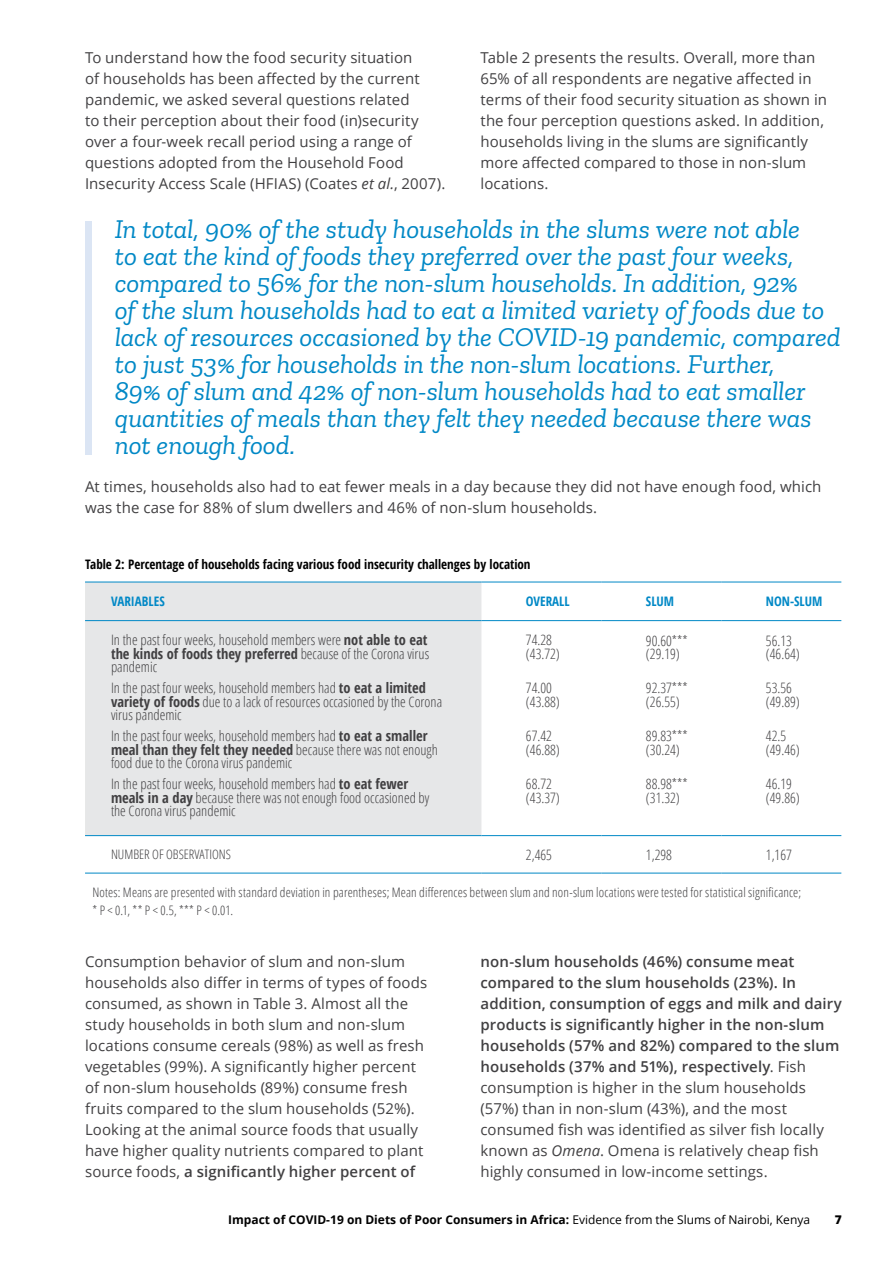
<style>
.page{position:relative;width:893px;height:1263px;background:#fff}
.page>*{position:absolute;margin:0;border:0;box-sizing:border-box;transform-origin:0 0}
.t1{font:italic 27px/27px "Zilla Slab";letter-spacing:-.005em;color:#0088c6}
.t2{font:15px/21px "Open Sans";letter-spacing:.005em;color:#414042}
.t3{font:600 15px/21px "Open Sans";letter-spacing:.005em;color:#414042}
.t4{font:300 14.4px/13.5px "Open Sans Condensed";color:#414042}
.t5{font:700 condensed 14.4px "Open Sans";color:#414042}
.t6{font:300 13.05px/18.3px "Open Sans Condensed";letter-spacing:.01em;color:#414042}
.t7{font:700 condensed 13.05px "Open Sans";color:#000}
.t8{font:700 condensed 13.05px "Open Sans";color:#0088c6}
.t9{font:700 12px "Open Sans";color:#000}
.t10{font:800 12px "Open Sans";color:#000}
.s1{font-style:italic}
.s2{font-family:"Open Sans";font-weight:700;font-stretch:condensed}
.s3{font-family:"Open Sans Condensed";font-weight:300;font-stretch:normal}
.s4{font-weight:600}
.s5{font-weight:400}
.s6{font-weight:400;font-style:italic}
</style>
<div class="page">
<div style="left:85px;top:582px;width:396px;height:253px;background:#e6e7e8"></div>
<hr style="left:85px;top:581px;width:396px;height:1px;background:#0088c6">
<hr style="left:481px;top:581px;width:120px;height:1px;background:#0088c6">
<hr style="left:601px;top:581px;width:120px;height:1px;background:#0088c6">
<hr style="left:721px;top:581px;width:120px;height:1px;background:#0088c6">
<hr style="left:85px;top:620px;width:396px;height:1px;background:#0088c6">
<hr style="left:481px;top:620px;width:120px;height:1px;background:#0088c6">
<hr style="left:601px;top:620px;width:120px;height:1px;background:#0088c6">
<hr style="left:721px;top:620px;width:120px;height:1px;background:#0088c6">
<hr style="left:85px;top:835px;width:396px;height:1px;background:#0088c6">
<hr style="left:481px;top:835px;width:120px;height:1px;background:#0088c6">
<hr style="left:601px;top:835px;width:120px;height:1px;background:#0088c6">
<hr style="left:721px;top:835px;width:120px;height:1px;background:#0088c6">
<hr style="left:85px;top:872px;width:396px;height:1px;background:#0088c6">
<hr style="left:481px;top:872px;width:120px;height:1px;background:#0088c6">
<hr style="left:601px;top:872px;width:120px;height:1px;background:#0088c6">
<hr style="left:721px;top:872px;width:120px;height:1px;background:#0088c6">
<div style="left:85px;top:221px;width:7px;height:233px;background:#dbe5f4"></div>
<p class="t2" style="left:85px;top:46px;width:362px">To understand how the food security situation<br>of households has been affected by the current pandemic, we asked several questions related<br>to their perception about their food (in)security over a four-week recall period using a range of questions adopted from the Household Food Insecurity Access Scale (HFIAS) (Coates <span class="s1">et al.</span>, 2007).</p>
<p class="t2" style="left:480px;top:46px;width:348px">Table 2 presents the results. Overall, more than 65% of all respondents are negative affected in terms of their food security situation as shown in the four perception questions asked. In addition, households living in the slums are significantly more affected compared to those in non-slum locations.</p>
<p class="t1" style="left:115px;top:216px;width:727px">In total, 90% of the study households in the slums were not able<br>to eat the kind of foods they preferred over the past four weeks, compared to 56% for the non-slum households. In addition, 92%<br>of the slum households had to eat a limited variety of foods due to lack of resources occasioned by the COVID-19 pandemic, compared to just 53% for households in the non-slum locations. Further,<br>89% of slum and 42% of non-slum households had to eat smaller quantities of meals than they felt they needed because there was not enough food.</p>
<p class="t2" style="left:85px;top:476px;width:738px">At times, households also had to eat fewer meals in a day because they did not have enough food, which was the case for 88% of slum dwellers and 46% of non-slum households.</p>
<p class="t7" style="left:85px;top:555px;width:447px">Table 2: Percentage of households facing various food insecurity challenges by location</p>
<p class="t8" style="left:111px;top:592px;width:55px">VARIABLES</p>
<p class="t8" style="left:526px;top:592px;width:45px">OVERALL</p>
<p class="t8" style="left:646px;top:592px;width:30px">SLUM</p>
<p class="t8" style="left:766px;top:592px;width:58px">NON-SLUM</p>
<p class="t4" style="left:111px;top:633px;width:318px">In the past four weeks, household members were <span class="s2">not able to eat</span></p>
<p class="t5" style="left:111px;top:644px;width:320px">the kinds of foods they preferred <span class="s3">because of the Corona virus</span></p>
<p class="t4" style="left:111px;top:656px;width:316px;line-height:20.9px">pandemic<br>In the past four weeks, household members had <span class="s2">to eat a limited</span></p>
<p class="t4" style="left:111px;top:694px;width:333px"><span class="s2">variety of foods</span> due to a lack of resources occasioned by the Corona virus pandemic</p>
<p class="t4" style="left:111px;top:729px;width:318px">In the past four weeks, household members had <span class="s2">to eat a smaller</span></p>
<p class="t5" style="left:111px;top:739px;width:328px">meal than they felt they needed <span class="s3">because there was not enough</span></p>
<p class="t4" style="left:111px;top:752px;width:299px;line-height:20.9px">food due to the Corona virus pandemic<br>In the past four weeks, household members had <span class="s2">to eat fewer</span></p>
<p class="t4" style="left:111px;top:790px;width:320px"><span class="s2">meals in a day</span> because there was not enough food occasioned by the Corona virus pandemic</p>
<p class="t4" style="left:646px;top:633px;width:43px">90.60*** (29.19)</p>
<p class="t4" style="left:646px;top:681px;width:43px">92.37*** (26.55)</p>
<p class="t4" style="left:646px;top:729px;width:43px">89.83*** (30.24)</p>
<p class="t4" style="left:646px;top:777px;width:43px">88.98*** (31.32)</p>
<p class="t4" style="left:526px;top:633px;width:35px">74.28 (43.72)</p>
<p class="t4" style="left:526px;top:681px;width:35px">74.00 (43.88)</p>
<p class="t4" style="left:526px;top:729px;width:35px">67.42 (46.88)</p>
<p class="t4" style="left:526px;top:777px;width:35px">68.72 (43.37)</p>
<p class="t4" style="left:766px;top:633px;width:35px">56.13 (46.64)</p>
<p class="t4" style="left:766px;top:681px;width:35px">53.56 (49.89)</p>
<p class="t4" style="left:766px;top:729px;width:35px">42.5 (49.46)</p>
<p class="t4" style="left:766px;top:777px;width:35px">46.19 (49.86)</p>
<p class="t6" style="left:111px;top:845px;width:121px">NUMBER OF OBSERVATIONS</p>
<p class="t4" style="left:526px;top:848px;width:28px">2,465</p>
<p class="t4" style="left:646px;top:848px;width:28px">1,298</p>
<p class="t4" style="left:766px;top:848px;width:28px">1,167</p>
<p class="t6" style="left:92px;top:882px;width:710px">Notes: Means are presented with standard deviation in parentheses; Mean differences between slum and non-slum locations were tested for statistical significance; * P &lt; 0.1, ** P &lt; 0.5, *** P &lt; 0.01.</p>
<p class="t2" style="left:85px;top:951px;width:344px">Consumption behavior of slum and non-slum households also differ in terms of types of foods consumed, as shown in Table 3. Almost all the study households in both slum and non-slum locations consume cereals (98%) as well as fresh vegetables (99%). A significantly higher percent of non-slum households (89%) consume fresh fruits compared to the slum households (52%).<br>Looking at the animal source foods that usually have higher quality nutrients compared to plant source foods, <span class="s4">a significantly higher percent of</span></p>
<p class="t3" style="left:480px;top:951px;width:363px">non-slum households (46%) consume meat compared to the slum households (23%). In addition, consumption of eggs and milk and dairy products is significantly higher in the non-slum households (57% and 82%) compared to the slum households (37% and 51%), respectively<span class="s5">. Fish consumption is higher in the slum households (57%) than in non-slum (43%), and the most consumed fish was identified as silver fish locally known as</span> <span class="s6">Omena</span><span class="s5">. Omena is relatively cheap fish highly consumed in low-income settings.</span></p>
<p class="t9" style="left:228px;top:1211px;width:583px">Impact of COVID-19 on Diets of Poor Consumers in Africa: <span class="s5">Evidence from the Slums of Nairobi, Kenya</span></p>
<p class="t10" style="left:835px;top:1210px;width:9px">7</p>
</div>
